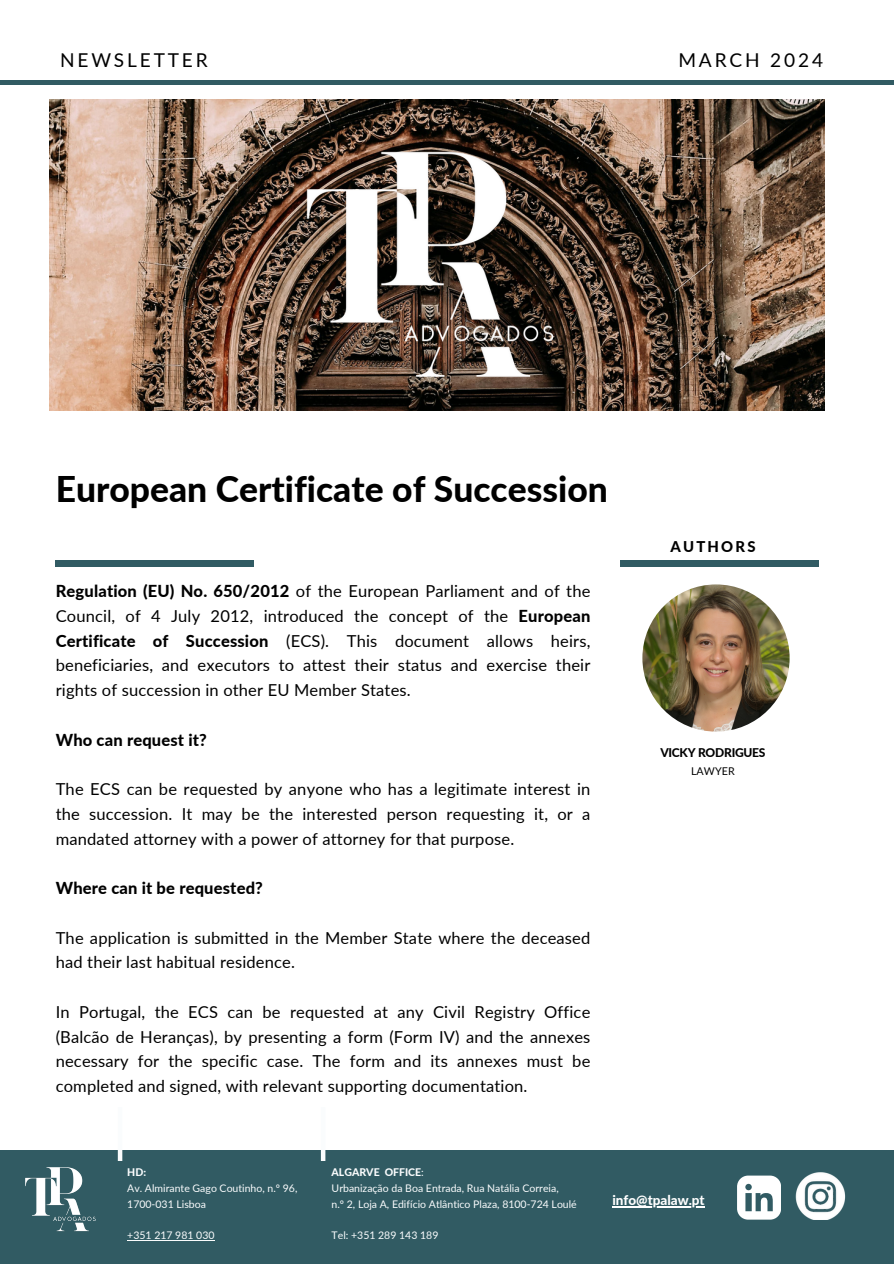
<style>
.page{position:relative;width:894px;height:1264px;background:#fff}
.page>*{position:absolute;margin:0;border:0;box-sizing:border-box;transform-origin:0 0}
.t1{font:800 35.4px "Lato";color:#000}
.t2{font:19.05px "Lato";letter-spacing:.15em;color:#000}
.t3{font:16.5px/24.8px "Lato";letter-spacing:.01em;color:#000;text-align:justify}
.t4{font:800 16.5px "Lato";letter-spacing:.01em;color:#000}
.t5{font:800 14.85px "Lato";letter-spacing:.15em;color:#000}
.t6{font:800 13.5px "Lato";color:#fff}
.t7{font:800 12px "Lato";letter-spacing:-.02em;color:#000}
.t8{font:10.65px "Lato";letter-spacing:.01em;color:#000}
.t9{font:10.5px "Lato";color:#fafcfd}
.t10{font:800 10.5px "Lato";color:#fafcfd}
.s1{font-weight:800}
.s2{font-weight:400}
</style>
<div class="page">
<img style="left:50px;top:99px;width:774px;height:312px">
<hr style="left:0;top:81px;width:893px;height:3px;background:#315b63">
<div style="left:620px;top:561px;width:198px;height:5px;background:#315b63"></div>
<img style="left:642px;top:584px;width:147px;height:147px;border-radius:50%">
<div style="left:56px;top:561px;width:198px;height:5px;background:#315b63"></div>
<div style="left:0;top:1150px;width:893px;height:113px;background:#315b63"></div>
<svg style="left:737px;top:1175px;width:43px;height:44px"></svg>
<img style="left:296px;top:80px;width:264px;height:331px">
<img style="left:25px;top:1167px;width:71px;height:65px">
<img style="left:795px;top:1172px;width:51px;height:47px">
<hr style="left:118px;top:1107px;width:4px;height:53px;background:#fafcfd">
<hr style="left:321px;top:1107px;width:4px;height:53px;background:#fafcfd">
<hr style="left:612px;top:1206px;width:92px;height:1px;background:#fff">
<hr style="left:127px;top:1240px;width:87px;height:1px;background:#fafcfd">
<p class="t2" style="left:60px;top:49px;width:149px">NEWSLETTER</p>
<h4 class="t2" style="left:678px;top:49px;width:146px">MARCH 2024</h4>
<p class="t1" style="left:56px;top:467px;width:553px">European Certificate of Succession</p>
<h5 class="t3" style="left:56px;top:578px;width:536px"><span class="s1">Regulation (EU) No. 650/2012</span> of the European Parliament and of the Council, of 4 July 2012, introduced the concept of the <span class="s1">European Certificate of Succession</span> (ECS). This document allows heirs, beneficiaries, and executors to attest their status and exercise their rights of succession in other EU Member States.</h5>
<p class="t4" style="left:56px;top:729px;width:153px">Who can request it?</p>
<h4 class="t3" style="left:56px;top:776px;width:536px">The ECS can be requested by anyone who has a legitimate interest in the succession. It may be the interested person requesting it, or a mandated attorney with a power of attorney for that purpose.</h4>
<h3 class="t4" style="left:56px;top:877px;width:209px">Where can it be requested?</h3>
<h4 class="t3" style="left:56px;top:924px;width:536px">The application is submitted in the Member State where the deceased had their last habitual residence.</h4>
<h3 class="t3" style="left:56px;top:999px;width:536px">In Portugal, the ECS can be requested at any Civil Registry Office (Balcão de Heranças), by presenting a form (Form IV) and the annexes necessary for the specific case. The form and its annexes must be completed and signed, with relevant supporting documentation.</h3>
<h4 class="t5" style="left:670px;top:537px;width:87px">AUTHORS</h4>
<p class="t7" style="left:660px;top:745px;width:107px">VICKY RODRIGUES</p>
<p class="t8" style="left:690px;top:764px;width:45px">LAWYER</p>
<p class="t10" style="left:127px;top:1165px;width:20px">HD:</p>
<p class="t9" style="left:127px;top:1181px;width:171px">Av. Almirante Gago Coutinho, n.º 96,</p>
<p class="t9" style="left:127px;top:1197px;width:80px">1700-031 Lisboa</p>
<p class="t9" style="left:127px;top:1228px;width:89px">+351 217 981 030</p>
<p class="t10" style="left:331px;top:1165px;width:94px">ALGARVE OFFICE<span class="s2">:</span></p>
<p class="t9" style="left:331px;top:1181px;width:228px">Urbanização da Boa Entrada, Rua Natália Correia,</p>
<p class="t9" style="left:331px;top:1197px;width:247px">n.º 2, Loja A, Edifício Atlântico Plaza, 8100-724 Loulé</p>
<p class="t9" style="left:331px;top:1228px;width:108px">Tel: +351 289 143 189</p>
<h1 class="t6" style="left:612px;top:1192px;width:94px">info@tpalaw.pt</h1>
</div>
